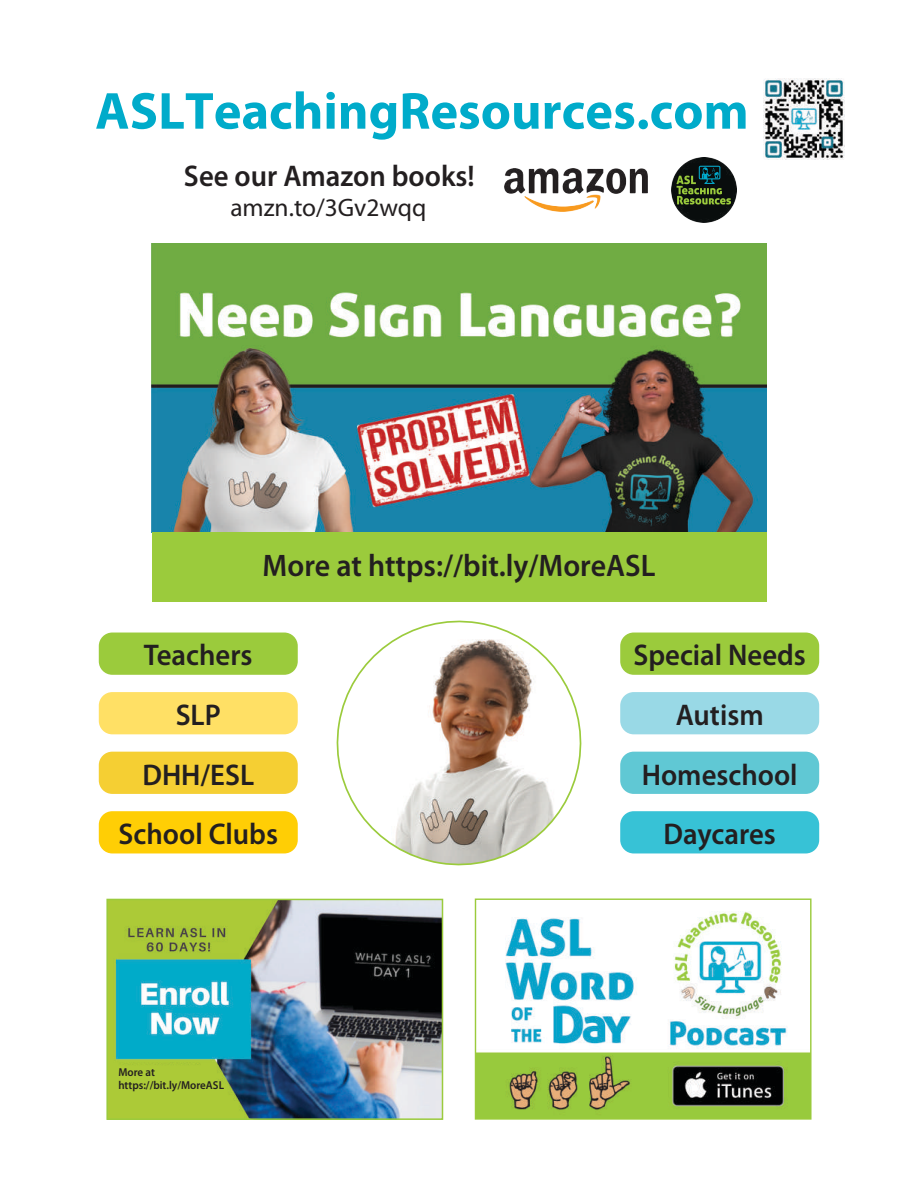
<style>
.page{position:relative;width:918px;height:1188px;background:#fff}
.page>*{position:absolute;margin:0;border:0;box-sizing:border-box;transform-origin:0 0}
.t1{font:700 52.5px "Myriad Pro";color:#00abca}
.t2{font:600 31.2px "Myriad Pro";color:#231f20;scale:.96 1}
.t3{font:600 30px/59.6px "Myriad Pro";color:#231f20;text-align:center;scale:.96 1}
.t4{font:25.35px "Myriad Pro";color:#231f20}
.t5{font:600 11.55px/13.8px "Myriad Pro";color:#231f20;scale:.96 1}
</style>
<div class="page">
<img style="left:152px;top:243px;width:614px;height:289px">
<div style="left:152px;top:532px;width:614px;height:69px;background:#9bcb3c"></div>
<img style="left:504px;top:169px;width:143px;height:43px">
<img style="left:671px;top:158px;width:65px;height:65px">
<img style="left:764px;top:78px;width:81px;height:81px">
<svg style="left:336px;top:620px;width:246px;height:246px"></svg>
<div style="left:99px;top:633px;width:199px;height:42px;background:#9bcb3c;border-radius:14px"></div>
<div style="left:99px;top:692px;width:199px;height:42px;background:#ffe065;border-radius:14px"></div>
<div style="left:99px;top:752px;width:199px;height:42px;background:#f5cf33;border-radius:14px"></div>
<div style="left:620px;top:633px;width:199px;height:42px;background:#9bcb3c;border-radius:14px"></div>
<div style="left:620px;top:692px;width:199px;height:42px;background:#99d9e6;border-radius:14px"></div>
<div style="left:620px;top:752px;width:199px;height:42px;background:#60c8d4;border-radius:14px"></div>
<div style="left:620px;top:811px;width:199px;height:42px;background:#37c2d6;border-radius:14px"></div>
<div style="left:99px;top:811px;width:199px;height:42px;background:#ffce05;border-radius:14px"></div>
<img style="left:477px;top:911px;width:333px;height:207px">
<div style="left:475px;top:899px;width:337px;height:221px;border:1px solid #9bcb3c"></div>
<img style="left:109px;top:902px;width:331px;height:215px">
<div style="left:116px;top:1065px;width:114px;height:35px;background:#acca37"></div>
<div style="left:106px;top:899px;width:337px;height:221px;border:2px solid #9bcb3d"></div>
<h1 class="t1" style="left:95px;top:82px;width:655px">ASLTeachingResources.com</h1>
<p class="t3" style="left:184px;top:146px;width:304px">See our Amazon books!</p>
<p class="t4" style="left:230px;top:192px;width:198px">amzn.to/3Gv2wqq</p>
<p class="t2" style="left:263px;top:545px;width:411px">More at https://bit.ly/MoreASL</p>
<p class="t3" style="left:142px;top:625px;width:118px">Teachers<br>SLP<br>DHH/ESL</p>
<p class="t3" style="left:633px;top:625px;width:181px">Special Needs<br>Autism<br>Homeschool</p>
<p class="t3" style="left:119px;top:804px;width:168px">School Clubs</p>
<p class="t3" style="left:664px;top:804px;width:118px">Daycares</p>
<p class="t5" style="left:118px;top:1064px;width:112px">More at https://bit.ly/MoreASL</p>
</div>
